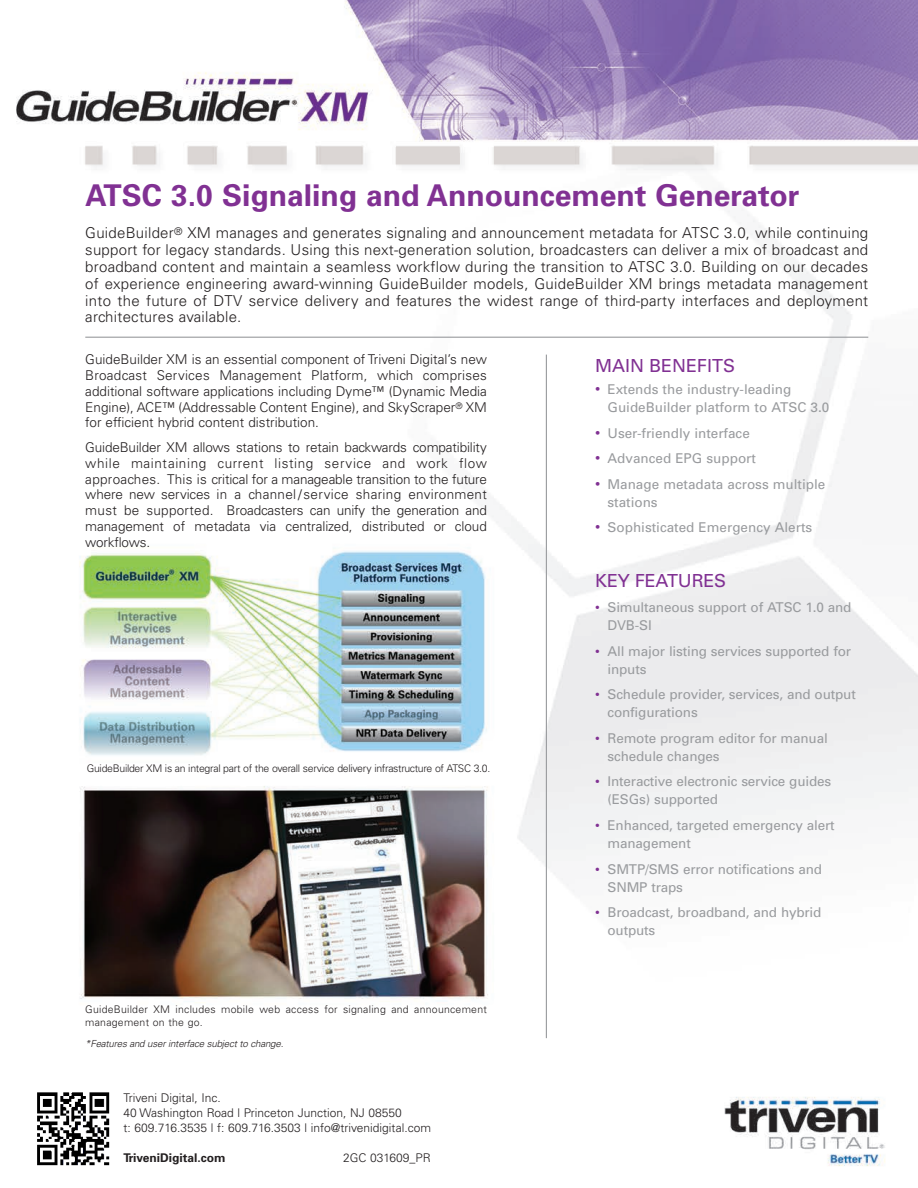
<style>
.page{position:relative;width:918px;height:1188px;background:#fff}
.page>*{position:absolute;margin:0;border:0;box-sizing:border-box;transform-origin:0 0}
.t1{font:700 30px "Univers";color:#813193}
.t2{font:18px "Univers";color:#813193}
.t3{font:300 15px/16.8px "Univers";letter-spacing:.015em;color:#231f20;text-align:justify}
.t4{font:300 13.5px/15.8px "Univers";letter-spacing:-.005em;color:#231f20;text-align:justify}
.t5{font:13.5px/18px "Univers";letter-spacing:-.01em;color:#999b9e}
.t6{font:300 12px/15px "Univers";color:#231f20}
.t7{font:700 12px "Univers";color:#231f20}
.t8{font:300 10.5px/13.5px "Univers";letter-spacing:.015em;color:#231f20}
.t9{font:300 10.5px "Univers";letter-spacing:-.03em;color:#231f20}
.t10{font:italic 300 9.75px "Univers";letter-spacing:-.02em;color:#231f20}
.s1{font-size:15px;color:#813193}
.s2{color:#813193}
</style>
<div class="page">
<img style="left:16px;top:0;width:902px;height:1166px">
<hr style="left:85px;top:337px;width:783px;height:1px;background:#999b9e">
<hr style="left:546px;top:355px;width:1px;height:683px;background:#999b9e">
<img style="left:32px;top:1088px;width:82px;height:78px">
<h1 class="t1" style="left:85px;top:184px;width:716px">ATSC 3.0 Signaling and Announcement Generator</h1>
<p class="t3" style="left:85px;top:226px;width:785px">GuideBuilder<sup>®</sup> XM manages and generates signaling and announcement metadata for ATSC 3.0, while continuing support for legacy standards. Using this next-generation solution, broadcasters can deliver a mix of broadcast and broadband content and maintain a seamless workflow during the transition to ATSC 3.0. Building on our decades of experience engineering award-winning GuideBuilder models, GuideBuilder XM brings metadata management into the future of DTV service delivery and features the widest range of third-party interfaces and deployment architectures available.</p>
<p class="t4" style="left:85px;top:353px;width:403px">GuideBuilder XM is an essential component of Triveni Digital’s new Broadcast Services Management Platform, which comprises additional software applications including Dyme™ (Dynamic Media Engine), ACE™ (Addressable Content Engine), and SkyScraper<sup>®</sup> XM for efficient hybrid content distribution.</p>
<p class="t4" style="left:85px;top:441px;width:403px">GuideBuilder XM allows stations to retain backwards compatibility while maintaining current listing service and work flow approaches. This is critical for a manageable transition to the future where new services in a channel/service sharing environment must be supported. Broadcasters can unify the generation and management of metadata via centralized, distributed or cloud workflows.</p>
<h2 class="t2" style="left:595px;top:359px;width:142px">MAIN BENEFITS</h2>
<p class="t5" style="left:608px;top:382px;width:223px;text-indent:-12px"><span class="s1">•</span> Extends the industry-leading<br>GuideBuilder platform to ATSC 3.0</p>
<p class="t5" style="left:595px;top:425px;width:156px"><span class="s1">•</span> User-friendly interface</p>
<p class="t5" style="left:595px;top:451px;width:162px"><span class="s1">•</span> Advanced EPG support</p>
<p class="t5" style="left:608px;top:476px;width:219px;text-indent:-12px"><span class="s1">•</span> Manage metadata across multiple stations</p>
<p class="t5" style="left:595px;top:520px;width:218px"><span class="s1">•</span> Sophisticated Emergency Alerts</p>
<p class="t9" style="left:87px;top:764px;width:405px">GuideBuilder XM is an integral part of the overall service delivery infrastructure of ATSC 3.0.</p>
<p class="t8" style="left:85px;top:1003px;width:403px">GuideBuilder XM includes mobile web access for signaling and announcement management on the go.</p>
<p class="t10" style="left:85px;top:1037px;width:200px">*Features and user interface subject to change.</p>
<p class="t6" style="left:123px;top:1091px;width:309px">Triveni Digital, Inc.<br>40 Washington Road | Princeton Junction, NJ 08550<br>t: 609.716.3535 | f: 609.716.3503 | info@trivenidigital.com</p>
<p class="t7" style="left:123px;top:1153px;width:104px">TriveniDigital.com</p>
<p class="t6" style="left:343px;top:1151px;width:89px">2GC 031609_PR</p>
<h2 class="t2" style="left:595px;top:574px;width:132px">KEY FEATURES</h2>
<p class="t5" style="left:608px;top:600px;width:245px;text-indent:-12px"><span class="s2">•</span> Simultaneous support of ATSC 1.0 and<br>DVB-SI</p>
<p class="t5" style="left:608px;top:643px;width:245px;text-indent:-12px"><span class="s2">•</span> All major listing services supported for inputs</p>
<p class="t5" style="left:608px;top:687px;width:250px;text-indent:-12px"><span class="s2">•</span> Schedule provider, services, and output configurations</p>
<p class="t5" style="left:608px;top:730px;width:222px;text-indent:-12px"><span class="s2">•</span> Remote program editor for manual schedule changes</p>
<p class="t5" style="left:608px;top:774px;width:225px;text-indent:-12px"><span class="s2">•</span> Interactive electronic service guides (ESGs) supported</p>
<p class="t5" style="left:608px;top:817px;width:229px;text-indent:-12px"><span class="s2">•</span> Enhanced, targeted emergency alert management</p>
<p class="t5" style="left:608px;top:861px;width:216px;text-indent:-12px"><span class="s2">•</span> SMTP/SMS error notifications and<br>SNMP traps</p>
<p class="t5" style="left:608px;top:905px;width:216px;text-indent:-12px"><span class="s2">•</span> Broadcast, broadband, and hybrid outputs</p>
</div>
